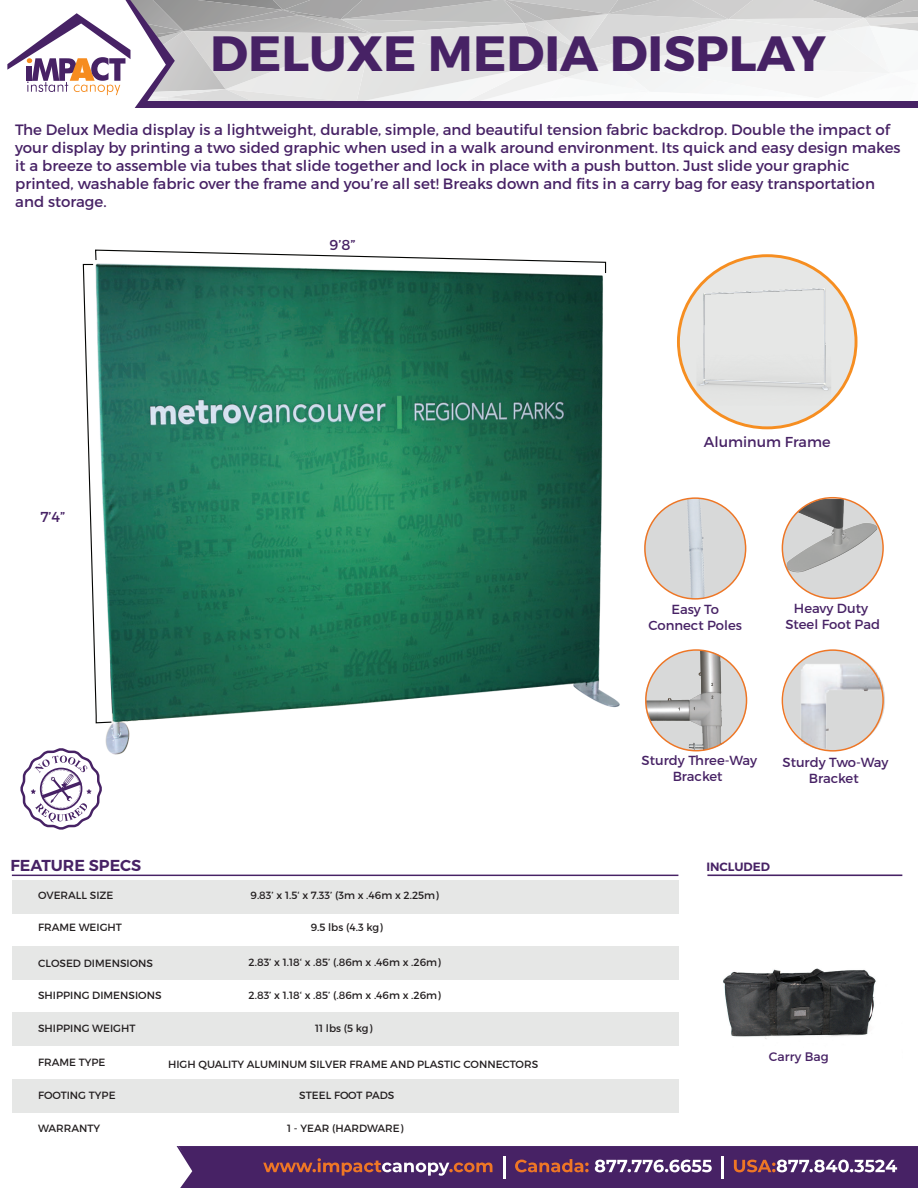
<style>
.page{position:relative;width:918px;height:1188px;background:#fff}
.page>*{position:absolute;margin:0;border:0;box-sizing:border-box;transform-origin:0 0}
.t1{font:700 49.5px "Montserrat";color:#472265}
.t2{font:600 15.9px "Montserrat";color:#472265}
.t3{font:15px/18px "Montserrat";color:#472265}
.t4{font:14.4px "Montserrat";color:#472265}
.t5{font:13.2px/16.2px "Montserrat";color:#472265;text-align:center}
.t6{font:12.45px "Montserrat";color:#472265}
.t7{font:600 12px "Montserrat";color:#472265}
.t8{font:10.5px "Montserrat";color:#231f20}
</style>
<div class="page">
<img style="left:723px;top:968px;width:153px;height:71px">
<svg style="left:177px;top:1146px;width:741px;height:42px;background:#5a356d"></svg>
<hr style="left:503px;top:1156px;width:3px;height:22px;background:#fff">
<hr style="left:721px;top:1156px;width:3px;height:22px;background:#fff">
<svg style="left:7px;top:0;width:911px;height:108px"></svg>
<svg style="left:20px;top:748px;width:82px;height:82px"></svg>
<div style="left:12px;top:946px;width:666px;height:33px;background:#e6e7e6"></div>
<div style="left:12px;top:1013px;width:666px;height:33px;background:#e6e7e6"></div>
<div style="left:12px;top:1079px;width:666px;height:34px;background:#e6e7e6"></div>
<div style="left:12px;top:880px;width:666px;height:34px;background:#e6e7e6"></div>
<hr style="left:12px;top:875px;width:666px;height:1px;background:#472265">
<hr style="left:707px;top:874px;width:195px;height:2px;background:#472265">
<svg style="left:82px;top:249px;width:525px;height:475px;background:#3c816a"></svg>
<div style="left:678px;top:256px;width:178px;height:172px;background:#e6e7e6;border-radius:50%"></div>
<img style="left:696px;top:270px;width:135px;height:136px">
<div style="left:782px;top:498px;width:101px;height:100px;background:#d8d9d9;border-radius:50%"></div>
<img style="left:783px;top:499px;width:97px;height:81px">
<img style="left:781px;top:650px;width:104px;height:102px">
<svg style="left:644px;top:498px;width:102px;height:101px"></svg>
<img style="left:653px;top:498px;width:81px;height:101px">
<svg style="left:645px;top:650px;width:102px;height:101px"></svg>
<img style="left:646px;top:650px;width:89px;height:101px">
<h1 class="t1" style="left:210px;top:23px;width:617px">DELUXE MEDIA DISPLAY</h1>
<p class="t3" style="left:15px;top:121px;width:887px">The Delux Media display is a lightweight, durable, simple, and beautiful tension fabric backdrop. Double the impact of your display by printing a two sided graphic when used in a walk around environment. Its quick and easy design makes it a breeze to assemble via tubes that slide together and lock in place with a push button. Just slide your graphic printed, washable fabric over the frame and you’re all set! Breaks down and fits in a carry bag for easy transportation and storage.</p>
<p class="t4" style="left:40px;top:508px;width:26px">7’4”</p>
<p class="t4" style="left:330px;top:236px;width:27px">9’8”</p>
<p class="t2" style="left:10px;top:855px;width:132px">FEATURE SPECS</p>
<p class="t8" style="left:38px;top:889px;width:77px">OVERALL SIZE</p>
<p class="t8" style="left:251px;top:888px;width:190px">9.83’ x 1.5‘ x 7.33’ (3m x .46m x 2.25m)</p>
<p class="t8" style="left:38px;top:921px;width:85px">FRAME WEIGHT</p>
<p class="t8" style="left:311px;top:921px;width:74px">9.5 lbs (4.3 kg)</p>
<p class="t8" style="left:38px;top:957px;width:116px">CLOSED DIMENSIONS</p>
<p class="t8" style="left:249px;top:956px;width:194px">2.83’ x 1.18‘ x .85’ (.86m x .46m x .26m)</p>
<p class="t8" style="left:249px;top:989px;width:194px">2.83’ x 1.18‘ x .85’ (.86m x .46m x .26m)</p>
<p class="t8" style="left:38px;top:989px;width:125px">SHIPPING DIMENSIONS</p>
<p class="t8" style="left:38px;top:1022px;width:99px">SHIPPING WEIGHT</p>
<p class="t8" style="left:315px;top:1022px;width:59px">11 lbs (5 kg)</p>
<p class="t8" style="left:38px;top:1056px;width:69px">FRAME TYPE</p>
<p class="t8" style="left:38px;top:1089px;width:79px">FOOTING TYPE</p>
<p class="t8" style="left:168px;top:1058px;width:372px">HIGH QUALITY ALUMINUM SILVER FRAME AND PLASTIC CONNECTORS</p>
<p class="t8" style="left:299px;top:1089px;width:97px">STEEL FOOT PADS</p>
<p class="t8" style="left:38px;top:1122px;width:64px">WARRANTY</p>
<p class="t8" style="left:287px;top:1122px;width:118px">1 - YEAR (HARDWARE)</p>
<p class="t4" style="left:704px;top:433px;width:128px">Aluminum Frame</p>
<p class="t5" style="left:649px;top:601px;width:95px">Easy To<br>Connect Poles</p>
<p class="t5" style="left:785px;top:600px;width:96px">Heavy Duty<br>Steel Foot Pad</p>
<p class="t5" style="left:642px;top:752px;width:117px">Sturdy Three-Way<br>Bracket</p>
<p class="t5" style="left:782px;top:754px;width:107px">Sturdy Two-Way<br>Bracket</p>
<p class="t7" style="left:706px;top:859px;width:65px">INCLUDED</p>
<p class="t6" style="left:769px;top:1049px;width:61px">Carry Bag</p>
</div>
